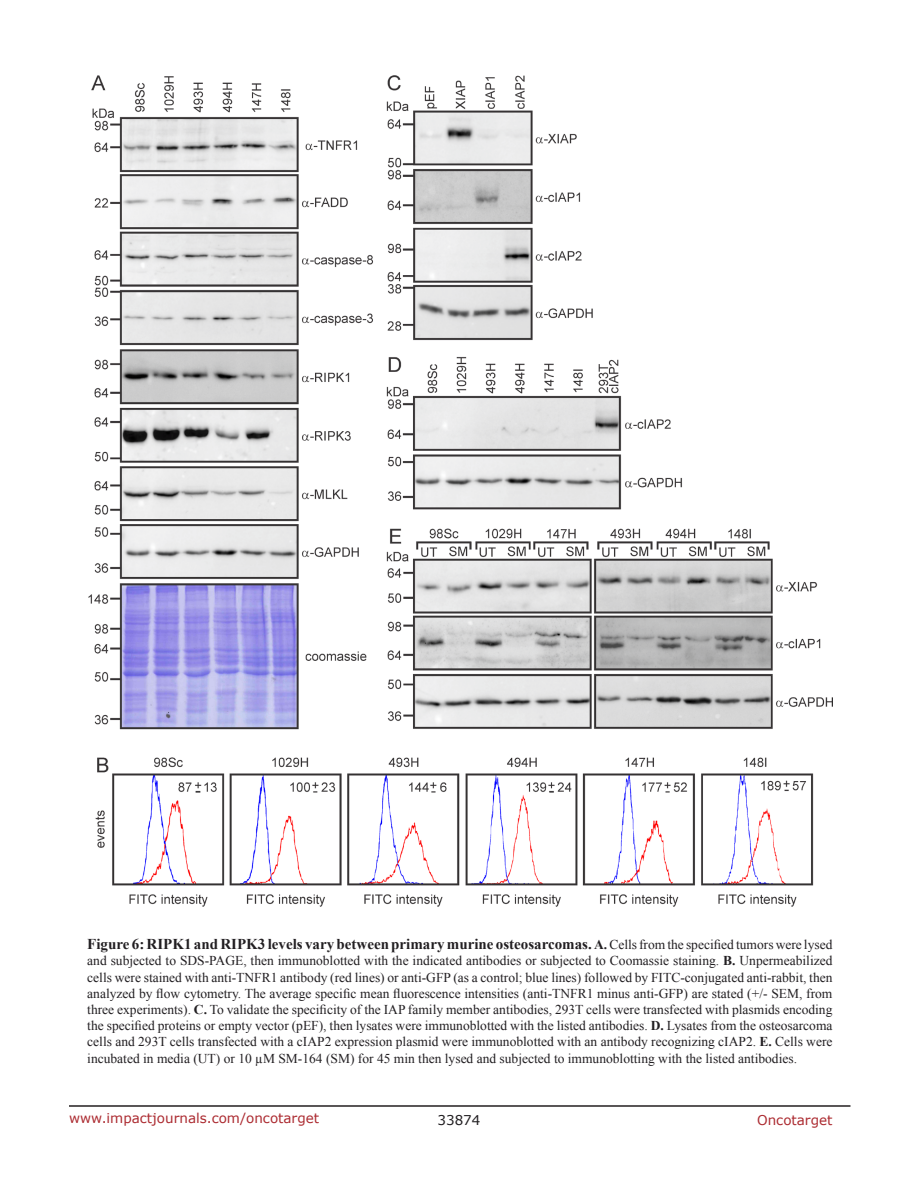
<style>
.page{position:relative;width:918px;height:1188px;background:#fff}
.page>*{position:absolute;margin:0;border:0;box-sizing:border-box;transform-origin:0 0}
.t1{font:700 15px "Times New Roman";color:#221f22}
.t2{font:13.5px/16.2px "Times New Roman";color:#221f22;text-align:justify}
.t3{font:13.5px "Verdana";color:#ac2b31}
.t4{font:13.5px "Verdana";color:#221f22}
.s1{font-size:13.5px}
.s2{font-weight:400;font-size:13.5px}
.s3{font-weight:700}
</style>
<div class="page">
<hr style="left:69px;top:1105px;width:781px;height:2px;background:#231f20">
<img style="left:88px;top:76px;width:745px;height:831px">
<p class="t1" style="left:87px;top:934px;width:747px">Figure 6: RIPK1 and RIPK3 levels vary between primary murine osteosarcomas. <span class="s1">A.</span> <span class="s2">Cells from the specified tumors were lysed</span></p>
<p class="t2" style="left:87px;top:953px;width:747px">and subjected to SDS-PAGE, then immunoblotted with the indicated antibodies or subjected to Coomassie staining. <span class="s3">B.</span> Unpermeabilized cells were stained with anti-TNFR1 antibody (red lines) or anti-GFP (as a control; blue lines) followed by FITC-conjugated anti-rabbit, then analyzed by flow cytometry. The average specific mean fluorescence intensities (anti-TNFR1 minus anti-GFP) are stated (+/- SEM, from three experiments). <span class="s3">C.</span> To validate the specificity of the IAP family member antibodies, 293T cells were transfected with plasmids encoding the specified proteins or empty vector (pEF), then lysates were immunoblotted with the listed antibodies. <span class="s3">D.</span> Lysates from the osteosarcoma cells and 293T cells transfected with a cIAP2 expression plasmid were immunoblotted with an antibody recognizing cIAP2. <span class="s3">E.</span> Cells were incubated in media (UT) or 10 µM SM-164 (SM) for 45 min then lysed and subjected to immunoblotting with the listed antibodies.</p>
<p class="t3" style="left:69px;top:1109px;width:252px">www.impactjournals.com/oncotarget</p>
<p class="t4" style="left:438px;top:1111px;width:44px">33874</p>
<p class="t3" style="left:757px;top:1111px;width:77px">Oncotarget</p>
</div>
